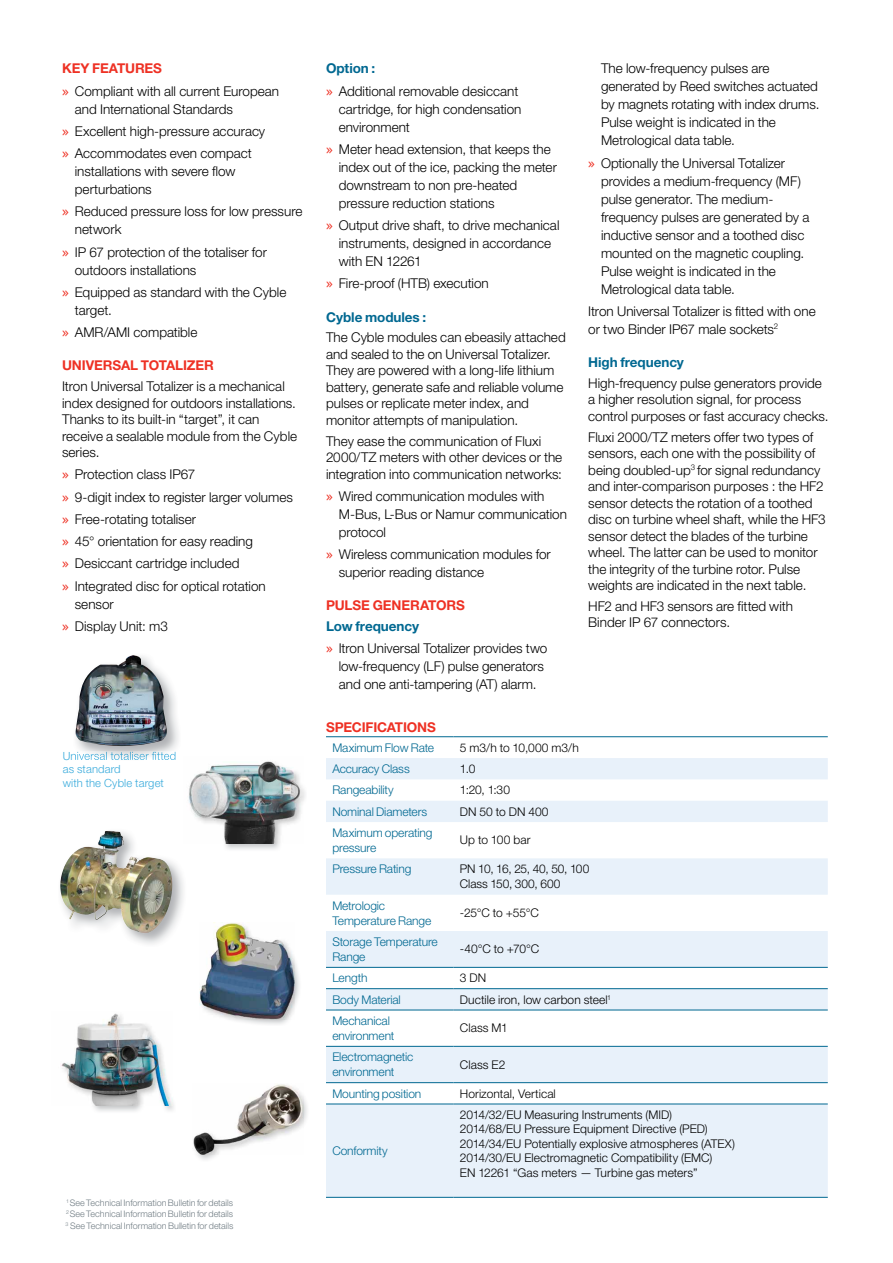
<style>
.page{position:relative;width:893px;height:1263px;background:#fff}
.page>*{position:absolute;margin:0;border:0;box-sizing:border-box;transform-origin:0 0}
.t1{font:300 13.5px/18px "Helvetica Neue LT Std";color:#000}
.t2{font:700 13.5px "Helvetica Neue LT Std";letter-spacing:-.01em;color:#ee3124}
.t3{font:700 13.5px "Helvetica Neue LT Std";letter-spacing:-.005em;color:#006891}
.t4{font:300 12px/14.4px "Helvetica Neue LT Std";letter-spacing:.005em;color:#000}
.t5{font:300 12px/15px "Helvetica Neue LT Std";letter-spacing:-.01em;color:#006891}
.t6{font:300 11.25px/13.5px "Helvetica Neue LT Std";letter-spacing:.01em;color:#3aabdc}
.t7{font:300 9px/11.7px "Helvetica Neue LT Std";color:#717d84;text-align:justify}
.s1{font-weight:700;color:#ee3124}
.s2{font-family:"Lucida Grande";font-weight:400;color:#ee3124}
.s3{font-weight:700;color:#006891}
</style>
<div class="page">
<img style="left:77px;top:681px;width:101px;height:71px">
<img style="left:73px;top:752px;width:103px;height:8px">
<img style="left:75px;top:655px;width:92px;height:91px">
<img style="left:108px;top:830px;width:75px;height:114px">
<img style="left:60px;top:831px;width:112px;height:102px">
<svg style="left:326px;top:758px;width:502px;height:439px;fill:#e8f1fa"></svg>
<hr style="left:326px;top:736px;width:128px;height:1px;background:#006891">
<hr style="left:454px;top:736px;width:374px;height:1px;background:#006891">
<hr style="left:326px;top:967px;width:128px;height:1px;background:#006891">
<hr style="left:326px;top:988px;width:128px;height:1px;background:#006891">
<hr style="left:326px;top:1010px;width:128px;height:1px;background:#006891">
<hr style="left:326px;top:1046px;width:128px;height:1px;background:#006891">
<hr style="left:326px;top:1082px;width:128px;height:1px;background:#006891">
<hr style="left:326px;top:1104px;width:128px;height:1px;background:#006891">
<hr style="left:326px;top:1197px;width:128px;height:1px;background:#006891">
<hr style="left:454px;top:967px;width:374px;height:1px;background:#006891">
<hr style="left:454px;top:988px;width:374px;height:1px;background:#006891">
<hr style="left:454px;top:1010px;width:374px;height:1px;background:#006891">
<hr style="left:454px;top:1046px;width:374px;height:1px;background:#006891">
<hr style="left:454px;top:1082px;width:374px;height:1px;background:#006891">
<hr style="left:454px;top:1104px;width:374px;height:1px;background:#006891">
<hr style="left:454px;top:1197px;width:374px;height:1px;background:#006891">
<img style="left:199px;top:922px;width:100px;height:103px">
<img style="left:200px;top:923px;width:95px;height:96px">
<img style="left:93px;top:1104px;width:81px;height:7px">
<img style="left:61px;top:1013px;width:112px;height:92px">
<img style="left:198px;top:1096px;width:109px;height:64px">
<img style="left:193px;top:1084px;width:110px;height:71px">
<img style="left:225px;top:789px;width:80px;height:60px">
<img style="left:188px;top:761px;width:115px;height:82px">
<p class="t1" style="left:62px;top:57px;width:219px;line-height:22.2px"><span class="s1">KEY FEATURES<br></span><span class="s2">»</span> Compliant with all current European</p>
<p class="t1" style="left:62px;top:97px;width:205px;line-height:22.2px;text-indent:13px">and International Standards<br><span class="s2">»</span> Excellent high-pressure accuracy <span class="s2">»</span> Accommodates even compact</p>
<p class="t1" style="left:75px;top:162px;width:162px">installations with severe flow perturbations</p>
<p class="t1" style="left:75px;top:202px;width:229px;text-indent:-13px"><span class="s2">»</span> Reduced pressure loss for low pressure network</p>
<p class="t1" style="left:75px;top:243px;width:194px;text-indent:-13px"><span class="s2">»</span> IP 67 protection of the totaliser for outdoors installations</p>
<p class="t1" style="left:75px;top:283px;width:213px;text-indent:-13px"><span class="s2">»</span> Equipped as standard with the Cyble target.</p>
<p class="t1" style="left:62px;top:323px;width:137px"><span class="s2">»</span> AMR/AMI compatible</p>
<p class="t2" style="left:62px;top:357px;width:153px">UNIVERSAL TOTALIZER</p>
<p class="t1" style="left:62px;top:378px;width:237px;line-height:16.5px">Itron Universal Totalizer is a mechanical index designed for outdoors installations.<br>Thanks to its built-in “target”, it can receive a sealable module from the Cyble series.</p>
<p class="t1" style="left:62px;top:463px;width:232px;line-height:22.2px"><span class="s2">»</span> Protection class IP67<br><span class="s2">»</span> 9-digit index to register larger volumes <span class="s2">»</span> Free-rotating totaliser<br><span class="s2">»</span> 45° orientation for easy reading<br><span class="s2">»</span> Desiccant cartridge included<br><span class="s2">»</span> Integrated disc for optical rotation</p>
<p class="t1" style="left:62px;top:592px;width:107px;line-height:22.2px;text-indent:13px">sensor<br><span class="s2">»</span> Display Unit: m3</p>
<p class="t6" style="left:63px;top:762px;width:103px">as standard<br>with the Cyble target</p>
<p class="t7" style="left:66px;top:1196px;width:169px"><sup>1</sup> See Technical Information Bulletin for details <sup>2</sup> See Technical Information Bulletin for details <sup>3</sup> See Technical Information Bulletin for details</p>
<p class="t1" style="left:326px;top:57px;width:194px;line-height:22.2px"><span class="s3">Option :<br></span><span class="s2">»</span> Additional removable desiccant</p>
<p class="t1" style="left:339px;top:100px;width:184px">cartridge, for high condensation environment</p>
<p class="t1" style="left:339px;top:140px;width:220px;text-indent:-13px"><span class="s2">»</span> Meter head extension, that keeps the index out of the ice, packing the meter downstream to non pre-heated pressure reduction stations</p>
<p class="t1" style="left:339px;top:216px;width:222px;text-indent:-13px"><span class="s2">»</span> Output drive shaft, to drive mechanical instruments, designed in accordance with EN 12261</p>
<p class="t1" style="left:326px;top:274px;width:164px"><span class="s2">»</span> Fire-proof (HTB) execution</p>
<p class="t3" style="left:326px;top:308px;width:102px">Cyble modules :</p>
<p class="t1" style="left:326px;top:329px;width:241px;line-height:16.5px">The Cyble modules can ebeasily attached and sealed to the on Universal Totalizer.<br>They are powered with a long-life lithium battery, generate safe and reliable volume pulses or replicate meter index, and monitor attempts of manipulation.</p>
<p class="t1" style="left:326px;top:432px;width:238px;line-height:16.5px">They ease the communication of Fluxi<br>2000/TZ meters with other devices or the integration into communication networks:</p>
<p class="t1" style="left:339px;top:487px;width:230px;text-indent:-13px"><span class="s2">»</span> Wired communication modules with<br>M-Bus, L-Bus or Namur communication protocol</p>
<p class="t1" style="left:339px;top:545px;width:214px;text-indent:-13px"><span class="s2">»</span> Wireless communication modules for superior reading distance</p>
<p class="t2" style="left:326px;top:597px;width:140px">PULSE GENERATORS</p>
<p class="t1" style="left:326px;top:615px;width:223px;line-height:22.2px"><span class="s3">Low frequency<br></span><span class="s2">»</span> Itron Universal Totalizer provides two</p>
<p class="t1" style="left:339px;top:657px;width:207px">low-frequency (LF) pulse generators and one anti-tampering (AT) alarm.</p>
<p class="t1" style="left:601px;top:59px;width:220px">The low-frequency pulses are generated by Reed switches actuated by magnets rotating with index drums.<br>Pulse weight is indicated in the<br>Metrological data table.</p>
<p class="t1" style="left:601px;top:153px;width:210px;text-indent:-13px"><span class="s2">»</span> Optionally the Universal Totalizer provides a medium-frequency (MF) pulse generator. The medium&shy;frequency pulses are generated by a inductive sensor and a toothed disc mounted on the magnetic coupling.<br>Pulse weight is indicated in the Metrological data table.</p>
<p class="t1" style="left:588px;top:302px;width:229px">Itron Universal Totalizer is fitted with one or two Binder IP67 male sockets<sup>2</sup></p>
<p class="t3" style="left:588px;top:354px;width:97px">High frequency</p>
<p class="t1" style="left:588px;top:375px;width:242px;line-height:16.5px">High-frequency pulse generators provide a higher resolution signal, for process control purposes or fast accuracy checks.</p>
<p class="t1" style="left:588px;top:428px;width:239px;line-height:16.5px">Fluxi 2000/TZ meters offer two types of sensors, each one with the possibility of being doubled-up<sup>3</sup> for signal redundancy and inter-comparison purposes : the HF2 sensor detects the rotation of a toothed disc on turbine wheel shaft, while the HF3 sensor detect the blades of the turbine wheel. The latter can be used to monitor the integrity of the turbine rotor. Pulse weights are indicated in the next table.</p>
<p class="t1" style="left:588px;top:598px;width:206px;line-height:16.5px">HF2 and HF3 sensors are fitted with<br>Binder IP 67 connectors.</p>
<p class="t2" style="left:326px;top:719px;width:111px">SPECIFICATIONS</p>
<p class="t5" style="left:332px;top:740px;width:103px">Maximum Flow Rate</p>
<p class="t4" style="left:460px;top:740px;width:120px">5 m3/h to 10,000 m3/h</p>
<p class="t5" style="left:332px;top:761px;width:79px">Accuracy Class</p>
<p class="t4" style="left:460px;top:761px;width:17px">1.0</p>
<p class="t5" style="left:332px;top:782px;width:63px">Rangeability</p>
<p class="t4" style="left:460px;top:783px;width:52px">1:20, 1:30</p>
<p class="t5" style="left:332px;top:804px;width:96px">Nominal Diameters</p>
<p class="t4" style="left:460px;top:804px;width:90px">DN 50 to DN 400</p>
<p class="t5" style="left:332px;top:825px;width:102px">Maximum operating pressure</p>
<p class="t4" style="left:460px;top:833px;width:72px">Up to 100 bar</p>
<p class="t5" style="left:332px;top:861px;width:80px">Pressure Rating</p>
<p class="t4" style="left:460px;top:861px;width:131px;line-height:15px">PN 10, 16, 25, 40, 50, 100<br>Class 150, 300, 600</p>
<p class="t5" style="left:332px;top:898px;width:100px">Metrologic<br>Temperature Range</p>
<p class="t4" style="left:460px;top:905px;width:80px">-25°C to +55°C</p>
<p class="t5" style="left:332px;top:934px;width:107px">Storage Temperature<br>Range</p>
<p class="t4" style="left:460px;top:942px;width:81px">-40°C to +70°C</p>
<p class="t5" style="left:332px;top:970px;width:37px">Length</p>
<p class="t4" style="left:460px;top:970px;width:28px">3 DN</p>
<p class="t5" style="left:332px;top:991px;width:70px">Body Material</p>
<p class="t4" style="left:460px;top:992px;width:153px">Ductile iron, low carbon steel<sup>1</sup></p>
<p class="t5" style="left:332px;top:1013px;width:64px">Mechanical environment</p>
<p class="t4" style="left:460px;top:1021px;width:49px">Class M1</p>
<p class="t5" style="left:332px;top:1049px;width:83px">Electromagnetic environment</p>
<p class="t4" style="left:460px;top:1057px;width:47px">Class E2</p>
<p class="t5" style="left:332px;top:1085px;width:91px">Mounting position</p>
<p class="t4" style="left:460px;top:1086px;width:97px">Horizontal, Vertical</p>
<p class="t5" style="left:332px;top:1143px;width:57px">Conformity</p>
<p class="t4" style="left:460px;top:1107px;width:277px">2014/32/EU Measuring Instruments (MID)<br>2014/68/EU Pressure Equipment Directive (PED)<br>2014/34/EU Potentially explosive atmospheres (ATEX)<br>2014/30/EU Electromagnetic Compatibility (EMC)<br>EN 12261 “Gas meters — Turbine gas meters”</p>
</div>
